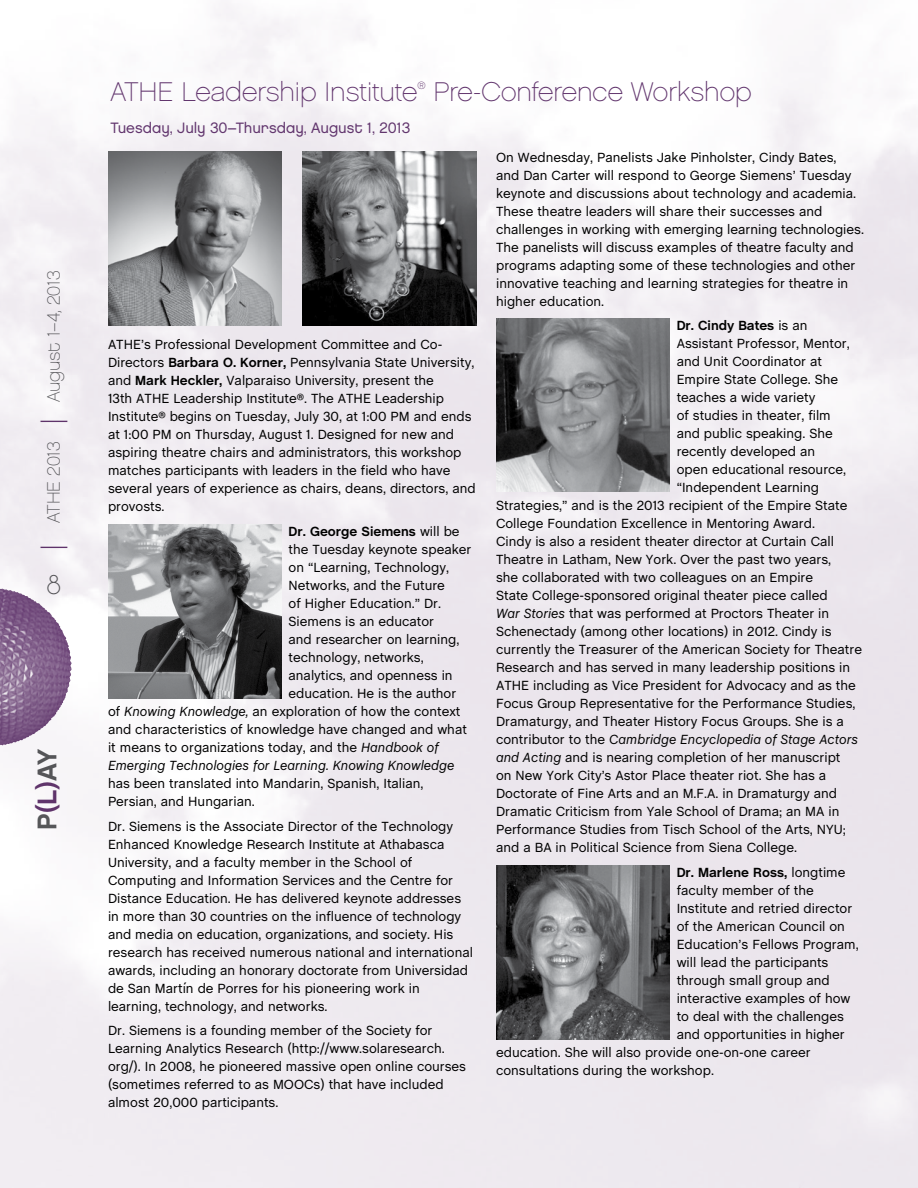
<style>
.page{position:relative;width:918px;height:1188px;background:#fff}
.page>*{position:absolute;margin:0;border:0;box-sizing:border-box;transform-origin:0 0}
.t1{font:27px "Chalet Paris Nineteen Sixty";color:#62366e}
.t2{font:27px "Chalet New York Nineteen Eighty";color:#58595b}
.t3{font:27px "Chalet Paris Nineteen Seventy";color:#58595b}
.t4{font:18px "Chalet Paris Nineteen Eighty";letter-spacing:-.005em;color:#58595b}
.t5{font:15px "Chalet London Nineteen Eighty";color:#62366e}
.t6{font:13.5px/18px "Chalet";color:#000}
.t7{font:italic 13.5px "Chalet";color:#000}
.t8{font:700 13.5px "Chalet";color:#000}
.t9{font:10.5px "Chalet Paris Nineteen Sixty";color:#62366e}
.s1{font-size:36px;color:#62366e}
.s2{color:#62366e}
.s3{font-weight:700}
.s4{font-weight:400}
.s5{font-style:italic}
.s6{font-style:normal}
</style>
<div class="page">
<img style="left:0;top:3px;width:918px;height:1185px">
<img style="left:108px;top:524px;width:174px;height:174px">
<img style="left:496px;top:318px;width:174px;height:174px">
<img style="left:496px;top:866px;width:174px;height:173px">
<img style="left:108px;top:152px;width:174px;height:174px">
<img style="left:302px;top:152px;width:174px;height:174px">
<h2 class="t4" style="left:43px;top:551px;width:282px;rotate:-90deg"><span class="s1">|</span> ATHE 2013 <span class="s1">|</span> August 1–4, 2013</h2>
<p class="t3" style="left:47px;top:569px;width:16px">8</p>
<h1 class="t2" style="left:30px;top:830px;width:83px;rotate:-90deg">P<span class="s2">(L)</span>AY</h1>
<p class="t1" style="left:111px;top:76px;width:308px">ATHE Leadership Institute</p>
<p class="t9" style="left:417px;top:80px;width:10px">®</p>
<p class="t1" style="left:433px;top:76px;width:320px">Pre-Conference Workshop</p>
<p class="t5" style="left:111px;top:118px;width:301px">Tuesday, July 30–Thursday, August 1, 2013</p>
<p class="t6" style="left:108px;top:336px;width:369px">ATHE’s Professional Development Committee and Co-Directors <span class="s3">Barbara O. Korner,</span> Pennsylvania State University, and <span class="s3">Mark Heckler,</span> Valparaiso University, present the<br>13th ATHE Leadership Institute®. The ATHE Leadership Institute® begins on Tuesday, July 30, at 1:00 PM and ends at 1:00 PM on Thursday, August 1. Designed for new and aspiring theatre chairs and administrators, this workshop matches participants with leaders in the field who have several years of experience as chairs, deans, directors, and provosts.</p>
<p class="t8" style="left:289px;top:523px;width:173px">Dr. George Siemens <span class="s4">will be</span></p>
<p class="t6" style="left:289px;top:540px;width:184px">the Tuesday keynote speaker</p>
<p class="t6" style="left:289px;top:558px;width:162px">on “Learning, Technology,</p>
<p class="t6" style="left:289px;top:576px;width:158px">Networks, and the Future</p>
<p class="t6" style="left:289px;top:594px;width:154px">of Higher Education.” Dr.</p>
<p class="t6" style="left:289px;top:612px;width:147px">Siemens is an educator</p>
<p class="t6" style="left:289px;top:630px;width:172px">and researcher on learning,</p>
<p class="t6" style="left:289px;top:648px;width:137px">technology, networks,</p>
<p class="t6" style="left:289px;top:666px;width:166px">analytics, and openness in</p>
<p class="t6" style="left:289px;top:684px;width:169px">education. He is the author</p>
<p class="t6" style="left:108px;top:702px;width:354px">of <span class="s5">Knowing Knowledge,</span> an exploration of how the context</p>
<p class="t6" style="left:108px;top:720px;width:360px">and characteristics of knowledge have changed and what</p>
<p class="t6" style="left:108px;top:738px;width:332px">it means to organizations today, and the <span class="s5">Handbook of</span></p>
<p class="t7" style="left:108px;top:757px;width:348px">Emerging Technologies for Learning. Knowing Knowledge</p>
<p class="t6" style="left:108px;top:774px;width:317px">has been translated into Mandarin, Spanish, Italian,</p>
<p class="t6" style="left:108px;top:792px;width:148px">Persian, and Hungarian.</p>
<p class="t6" style="left:108px;top:817px;width:367px">Dr. Siemens is the Associate Director of the Technology Enhanced Knowledge Research Institute at Athabasca University, and a faculty member in the School of Computing and Information Services and the Centre for Distance Education. He has delivered keynote addresses in more than 30 countries on the influence of technology and media on education, organizations, and society. His research has received numerous national and international awards, including an honorary doctorate from Universidad de San Martín de Porres for his pioneering work in learning, technology, and networks.</p>
<p class="t6" style="left:108px;top:1022px;width:360px">Dr. Siemens is a founding member of the Society for Learning Analytics Research (http://www.solaresearch. org/). In 2008, he pioneered massive open online courses (sometimes referred to as MOOCs) that have included almost 20,000 participants.</p>
<p class="t6" style="left:496px;top:148px;width:369px">On Wednesday, Panelists Jake Pinholster, Cindy Bates,<br>and Dan Carter will respond to George Siemens’ Tuesday keynote and discussions about technology and academia.<br>These theatre leaders will share their successes and challenges in working with emerging learning technologies.<br>The panelists will discuss examples of theatre faculty and programs adapting some of these technologies and other innovative teaching and learning strategies for theatre in higher education.</p>
<p class="t8" style="left:677px;top:318px;width:132px">Dr. Cindy Bates <span class="s4">is an</span></p>
<p class="t6" style="left:677px;top:335px;width:175px">Assistant Professor, Mentor,</p>
<p class="t6" style="left:677px;top:353px;width:147px">and Unit Coordinator at</p>
<p class="t6" style="left:677px;top:371px;width:163px">Empire State College. She</p>
<p class="t6" style="left:677px;top:389px;width:140px">teaches a wide variety</p>
<p class="t6" style="left:677px;top:407px;width:156px">of studies in theater, film</p>
<p class="t6" style="left:677px;top:425px;width:158px">and public speaking. She</p>
<p class="t6" style="left:677px;top:443px;width:140px">recently developed an</p>
<p class="t6" style="left:677px;top:461px;width:171px">open educational resource,</p>
<p class="t6" style="left:677px;top:479px;width:144px">“Independent Learning</p>
<p class="t6" style="left:496px;top:497px;width:353px">Strategies,” and is the 2013 recipient of the Empire State</p>
<p class="t6" style="left:496px;top:515px;width:320px">College Foundation Excellence in Mentoring Award.</p>
<p class="t6" style="left:496px;top:533px;width:339px">Cindy is also a resident theater director at Curtain Call</p>
<p class="t6" style="left:496px;top:551px;width:337px">Theatre in Latham, New York. Over the past two years,</p>
<p class="t6" style="left:496px;top:569px;width:319px">she collaborated with two colleagues on an Empire</p>
<p class="t6" style="left:496px;top:587px;width:333px">State College-sponsored original theater piece called</p>
<p class="t6" style="left:496px;top:605px;width:335px"><span class="s5">War Stories</span> that was performed at Proctors Theater in</p>
<p class="t6" style="left:496px;top:623px;width:337px">Schenectady (among other locations) in 2012. Cindy is</p>
<p class="t6" style="left:496px;top:641px;width:367px">currently the Treasurer of the American Society for Theatre</p>
<p class="t6" style="left:496px;top:659px;width:356px">Research and has served in many leadership positions in</p>
<p class="t6" style="left:496px;top:677px;width:361px">ATHE including as Vice President for Advocacy and as the</p>
<p class="t6" style="left:496px;top:695px;width:361px">Focus Group Representative for the Performance Studies,</p>
<p class="t6" style="left:496px;top:713px;width:349px">Dramaturgy, and Theater History Focus Groups. She is a</p>
<p class="t7" style="left:496px;top:732px;width:363px"><span class="s6">contributor to the</span> Cambridge Encyclopedia of Stage Actors</p>
<p class="t6" style="left:496px;top:749px;width:346px"><span class="s5">and Acting</span> and is nearing completion of her manuscript</p>
<p class="t6" style="left:496px;top:766px;width:332px">on New York City’s Astor Place theater riot. She has a</p>
<p class="t6" style="left:496px;top:784px;width:343px">Doctorate of Fine Arts and an M.F.A. in Dramaturgy and</p>
<p class="t6" style="left:496px;top:802px;width:345px">Dramatic Criticism from Yale School of Drama; an MA in</p>
<p class="t6" style="left:496px;top:820px;width:351px">Performance Studies from Tisch School of the Arts, NYU;</p>
<p class="t6" style="left:496px;top:838px;width:302px">and a BA in Political Science from Siena College.</p>
<p class="t8" style="left:677px;top:864px;width:170px">Dr. Marlene Ross, <span class="s4">longtime</span></p>
<p class="t6" style="left:677px;top:881px;width:139px">faculty member of the</p>
<p class="t6" style="left:677px;top:899px;width:177px">Institute and retried director</p>
<p class="t6" style="left:677px;top:917px;width:170px">of the American Council on</p>
<p class="t6" style="left:677px;top:935px;width:184px">Education’s Fellows Program,</p>
<p class="t6" style="left:677px;top:953px;width:153px">will lead the participants</p>
<p class="t6" style="left:677px;top:971px;width:155px">through small group and</p>
<p class="t6" style="left:677px;top:989px;width:175px">interactive examples of how</p>
<p class="t6" style="left:677px;top:1007px;width:169px">to deal with the challenges</p>
<p class="t6" style="left:677px;top:1025px;width:170px">and opportunities in higher</p>
<p class="t6" style="left:496px;top:1043px;width:316px">education. She will also provide one-on-one career</p>
<p class="t6" style="left:496px;top:1061px;width:219px">consultations during the workshop.</p>
</div>
